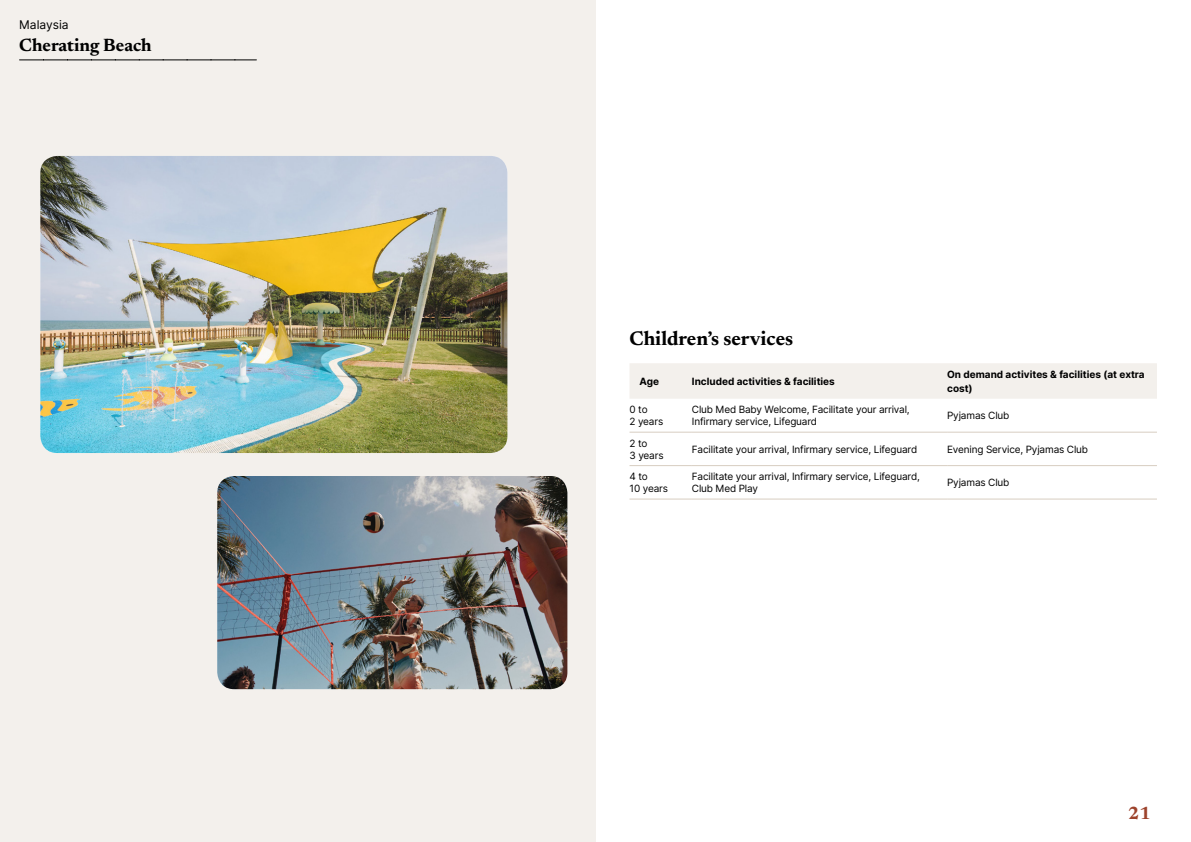
<style>
.page{position:relative;width:1191px;height:842px;background:#fff}
.page>*{position:absolute;margin:0;border:0;box-sizing:border-box;transform-origin:0 0}
.t1{font:700 20px "Newsreader 24 pt";color:#000}
.t2{font:700 18px "Newsreader 24 pt";color:#000}
.t3{font:700 18px "Newsreader 24 pt";color:#9d432c}
.t4{font:12px "Inter";color:#000}
.t5{font:10px/12px "Inter";letter-spacing:-.015em;color:#000}
.t6{font:700 10px/14px "Inter";color:#000}
</style>
<div class="page">
<div style="left:0;top:0;width:595px;height:842px;background:#f3f0ec"></div>
<img style="left:40px;top:156px;width:467px;height:297px">
<img style="left:217px;top:476px;width:350px;height:213px">
<svg style="left:20px;top:60px;width:236px;height:1px"></svg>
<div style="left:630px;top:363px;width:527px;height:36px;background:#f3f0ec"></div>
<hr style="left:629px;top:432px;width:63px;height:1px;background:#d7cdc1">
<hr style="left:692px;top:432px;width:255px;height:1px;background:#d7cdc1">
<hr style="left:947px;top:432px;width:210px;height:1px;background:#d7cdc1">
<hr style="left:629px;top:465px;width:63px;height:1px;background:#d7cdc1">
<hr style="left:692px;top:465px;width:255px;height:1px;background:#d7cdc1">
<hr style="left:947px;top:465px;width:210px;height:1px;background:#d7cdc1">
<hr style="left:629px;top:498px;width:63px;height:1px;background:#d7cdc1">
<hr style="left:692px;top:498px;width:255px;height:1px;background:#d7cdc1">
<hr style="left:947px;top:498px;width:210px;height:1px;background:#d7cdc1">
<p class="t4" style="left:19px;top:15px;width:51px">Malaysia</p>
<h2 class="t2" style="left:19px;top:32px;width:134px">Cherating Beach</h2>
<h1 class="t1" style="left:629px;top:324px;width:165px">Children’s services</h1>
<p class="t6" style="left:639px;top:374px;width:21px">Age</p>
<p class="t6" style="left:692px;top:374px;width:144px">Included activities &amp; facilities</p>
<p class="t6" style="left:947px;top:367px;width:199px">On demand activites &amp; facilities (at extra cost)</p>
<p class="t5" style="left:629px;top:403px;width:35px">0 to<br>2 years</p>
<p class="t5" style="left:692px;top:403px;width:219px">Club Med Baby Welcome, Facilitate your arrival,<br>Infirmary service, Lifeguard</p>
<p class="t5" style="left:947px;top:409px;width:64px">Pyjamas Club</p>
<p class="t5" style="left:629px;top:437px;width:36px">2 to<br>3 years</p>
<p class="t5" style="left:692px;top:443px;width:227px">Facilitate your arrival, Infirmary service, Lifeguard</p>
<p class="t5" style="left:947px;top:443px;width:142px">Evening Service, Pyjamas Club</p>
<p class="t5" style="left:629px;top:470px;width:40px">4 to<br>10 years</p>
<p class="t5" style="left:692px;top:470px;width:229px">Facilitate your arrival, Infirmary service, Lifeguard,<br>Club Med Play</p>
<p class="t5" style="left:947px;top:476px;width:64px">Pyjamas Club</p>
<h2 class="t3" style="left:1128px;top:800px;width:24px">21</h2>
</div>
